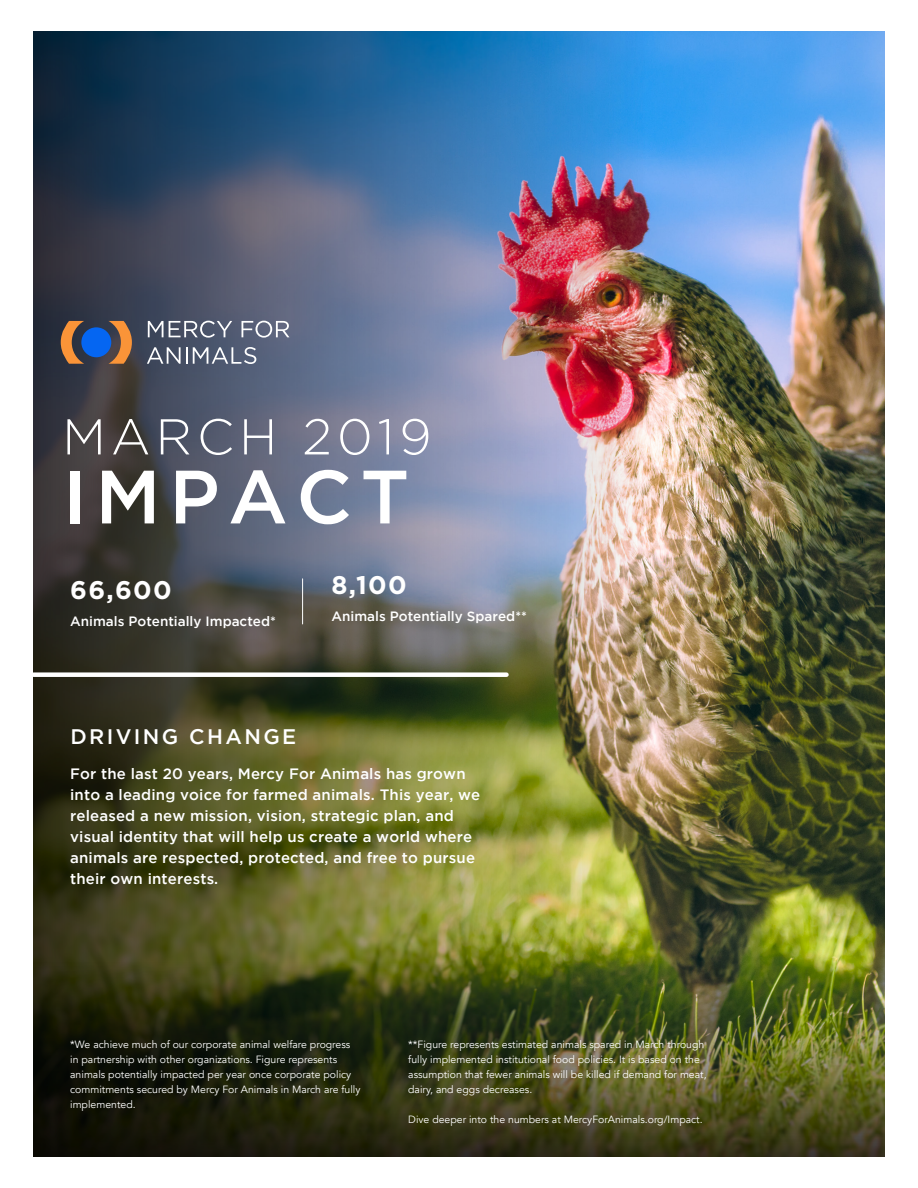
<style>
.page{position:relative;width:918px;height:1188px;background:#fff}
.page>*{position:absolute;margin:0;border:0;box-sizing:border-box;transform-origin:0 0}
.t1{font:500 75.3px "Gotham";letter-spacing:.115em;color:#fff}
.t2{font:300 50.25px "Gotham";letter-spacing:.1em;color:#fff}
.t3{font:700 25.5px "Gotham";letter-spacing:.05em;color:#fff}
.t4{font:500 21px "Gotham";letter-spacing:.115em;color:#fff}
.t5{font:500 15px/21px "Gotham";letter-spacing:.01em;color:#fff}
.t6{font:500 13.5px "Gotham";color:#fff}
.t7{font:10.5px/15px "Avenir";color:#fff}
</style>
<div class="page">
<img style="left:645px;top:31px;width:240px;height:931px">
<img style="left:33px;top:31px;width:612px;height:931px">
<div style="left:33px;top:672px;width:474px;height:5px;background:#fff"></div>
<hr style="left:302px;top:579px;width:1px;height:45px;background:#fff">
<img style="left:33px;top:962px;width:852px;height:195px">
<svg style="left:108px;top:321px;width:24px;height:43px"></svg>
<svg style="left:61px;top:321px;width:23px;height:43px"></svg>
<div style="left:81px;top:327px;width:30px;height:30px;background:#0566f2;border-radius:50%"></div>
<svg style="left:147px;top:347px;width:109px;height:17px;background:#777f8f"></svg>
<svg style="left:148px;top:321px;width:15px;height:16px"></svg>
<svg style="left:169px;top:321px;width:63px;height:17px"></svg>
<svg style="left:242px;top:321px;width:47px;height:17px"></svg>
<p class="t2" style="left:62px;top:409px;width:371px">MARCH 2019</p>
<p class="t1" style="left:63px;top:454px;width:348px">IMPACT</p>
<p class="t3" style="left:70px;top:573px;width:103px">66,600</p>
<p class="t6" style="left:70px;top:613px;width:207px">Animals Potentially Impacted*</p>
<p class="t3" style="left:332px;top:568px;width:77px">8,100</p>
<p class="t6" style="left:332px;top:608px;width:197px">Animals Potentially Spared**</p>
<p class="t4" style="left:70px;top:725px;width:228px">DRIVING CHANGE</p>
<p class="t5" style="left:70px;top:763px;width:412px">For the last 20 years, Mercy For Animals has grown into a leading voice for farmed animals. This year, we released a new mission, vision, strategic plan, and visual identity that will help us create a world where animals are respected, protected, and free to pursue their own interests.</p>
<p class="t7" style="left:70px;top:1037px;width:292px">*We achieve much of our corporate animal welfare progress in partnership with other organizations. Figure represents animals potentially impacted per year once corporate policy commitments secured by Mercy For Animals in March are fully implemented.</p>
<p class="t7" style="left:408px;top:1037px;width:300px">**Figure represents estimated animals spared in March through fully implemented institutional food policies. It is based on the assumption that fewer animals will be killed if demand for meat, dairy, and eggs decreases.</p>
<p class="t7" style="left:408px;top:1112px;width:296px">Dive deeper into the numbers at MercyForAnimals.org/Impact.</p>
</div>
